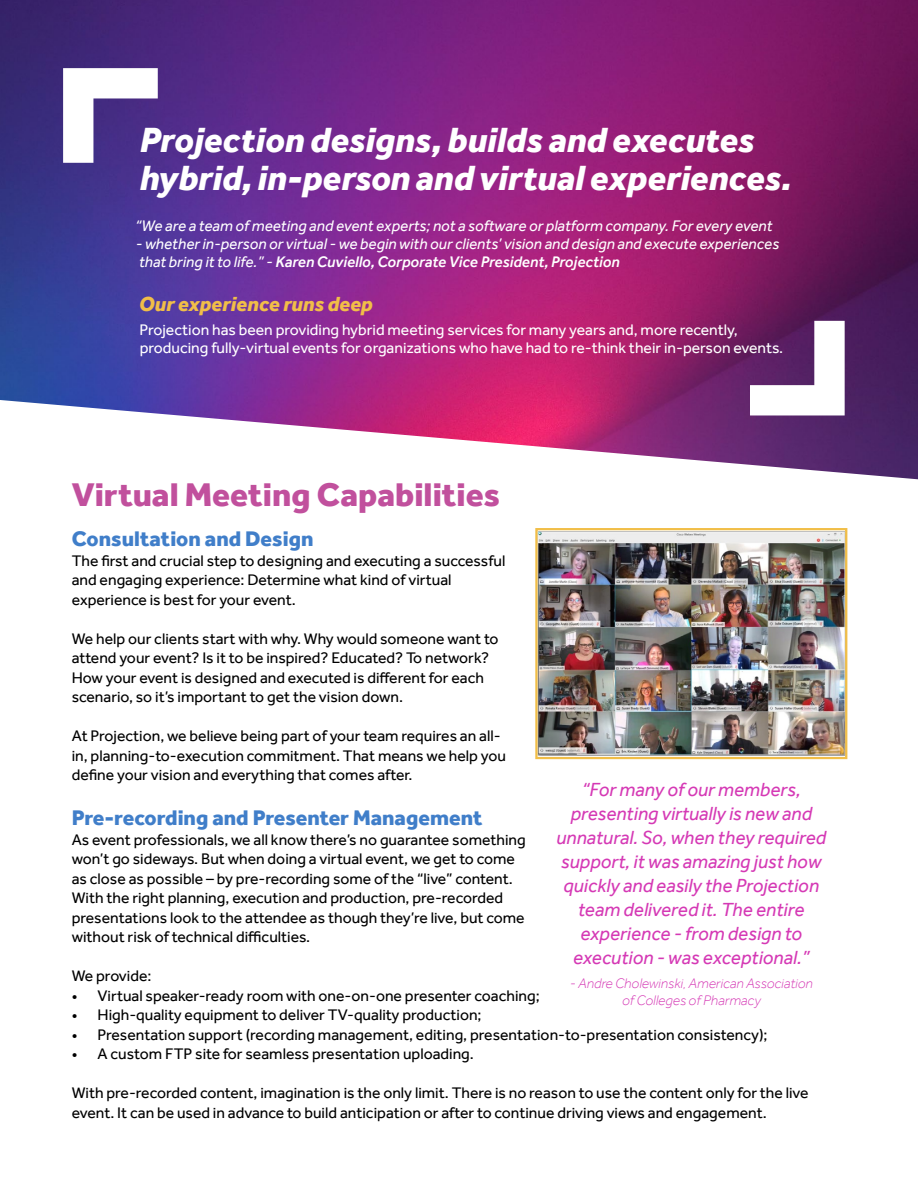
<style>
.page{position:relative;width:918px;height:1188px;background:#fff}
.page>*{position:absolute;margin:0;border:0;box-sizing:border-box;transform-origin:0 0}
.t1{font:italic 800 36px/37.5px "Effra";color:#fff}
.t2{font:800 33.75px "Effra";color:#c1509d}
.Body_White{font:800 21.75px "Effra";color:#407ec9}
.QuoteName{font:italic 800 21px "Effra";color:#f1be48}
.QuoteName-2{font:italic 19.5px/24px "Effra";color:#d539b5;text-align:center}
.Body_White-2{font:15.75px/19.5px "Effra";color:#000}
.t3{font:italic 15.75px/18px "Effra";color:#fff}
.QuoteTitle{font:15.75px/18px "Effra";color:#fff}
.QuoteName-3{font:italic 300 14.25px/16.5px "Effra";color:#d539b5;text-align:center}
.s1{font-weight:500}
</style>
<div class="page">
<img style="left:0;top:0;width:918px;height:479px">
<svg style="left:750px;top:321px;width:95px;height:94px"></svg>
<svg style="left:63px;top:68px;width:95px;height:95px"></svg>
<img style="left:538px;top:531px;width:306px;height:225px">
<div style="left:535px;top:528px;width:312px;height:231px;border:2px solid #f1be48"></div>
<h4 class="t1" style="left:139px;top:121px;width:654px">Projection designs, builds and executes hybrid, in-person and virtual experiences.</h4>
<p class="t3" style="left:135px;top:216px;width:639px">“We are a team of meeting and event experts; not a software or platform company. For every event</p>
<p class="t3" style="left:136px;top:234px;width:645px">- whether in-person or virtual - we begin with our clients’ vision and design and execute experiences that bring it to life.” - <span class="s1">Karen Cuviello, Corporate Vice President, Projection</span></p>
<p class="QuoteName" style="left:139px;top:291px;width:235px">Our experience runs deep</p>
<p class="QuoteTitle" style="left:139px;top:320px;width:645px">Projection has been providing hybrid meeting services for many years and, more recently, producing fully-virtual events for organizations who have had to re-think their in-person events.</p>
<h4 class="t2" style="left:72px;top:475px;width:430px">Virtual Meeting Capabilities</h4>
<p class="Body_White" style="left:72px;top:526px;width:243px">Consultation and Design</p>
<p class="Body_White-2" style="left:72px;top:551px;width:435px">The first and crucial step to designing and executing a successful and engaging experience: Determine what kind of virtual experience is best for your event.</p>
<p class="Body_White-2" style="left:72px;top:629px;width:428px">We help our clients start with why. Why would someone want to attend your event? Is it to be inspired? Educated? To network?<br>How your event is designed and executed is different for each scenario, so it’s important to get the vision down.</p>
<p class="Body_White-2" style="left:72px;top:726px;width:436px">At Projection, we believe being part of your team requires an all&shy;in, planning-to-execution commitment. That means we help you define your vision and everything that comes after.</p>
<p class="Body_White" style="left:72px;top:805px;width:412px">Pre-recording and Presenter Management</p>
<p class="Body_White-2" style="left:72px;top:829px;width:456px">As event professionals, we all know there’s no guarantee something won’t go sideways. But when doing a virtual event, we get to come as close as possible – by pre-recording some of the “live” content.<br>With the right planning, execution and production, pre-recorded presentations look to the attendee as though they’re live, but come without risk of technical difficulties.</p>
<p class="Body_White-2" style="left:72px;top:966px;width:81px">We provide:</p>
<p class="Body_White-2" style="left:72px;top:985px;width:470px">• Virtual speaker-ready room with one-on-one presenter coaching;</p>
<p class="Body_White-2" style="left:72px;top:1005px;width:411px">• High-quality equipment to deliver TV-quality production;</p>
<p class="Body_White-2" style="left:72px;top:1024px;width:697px">• Presentation support (recording management, editing, presentation-to-presentation consistency);</p>
<p class="Body_White-2" style="left:72px;top:1044px;width:404px">• A custom FTP site for seamless presentation uploading.</p>
<p class="Body_White-2" style="left:72px;top:1083px;width:738px">With pre-recorded content, imagination is the only limit. There is no reason to use the content only for the live event. It can be used in advance to build anticipation or after to continue driving views and engagement.</p>
<p class="QuoteName-2" style="left:557px;top:777px;width:271px">“For many of our members, presenting virtually is new and unnatural. So, when they required support, it was amazing just how quickly and easily the Projection team delivered it. The entire experience - from design to execution - was exceptional.”</p>
<p class="QuoteName-3" style="left:570px;top:975px;width:245px">- Andre Cholewinski, American Association of Colleges of Pharmacy</p>
</div>
